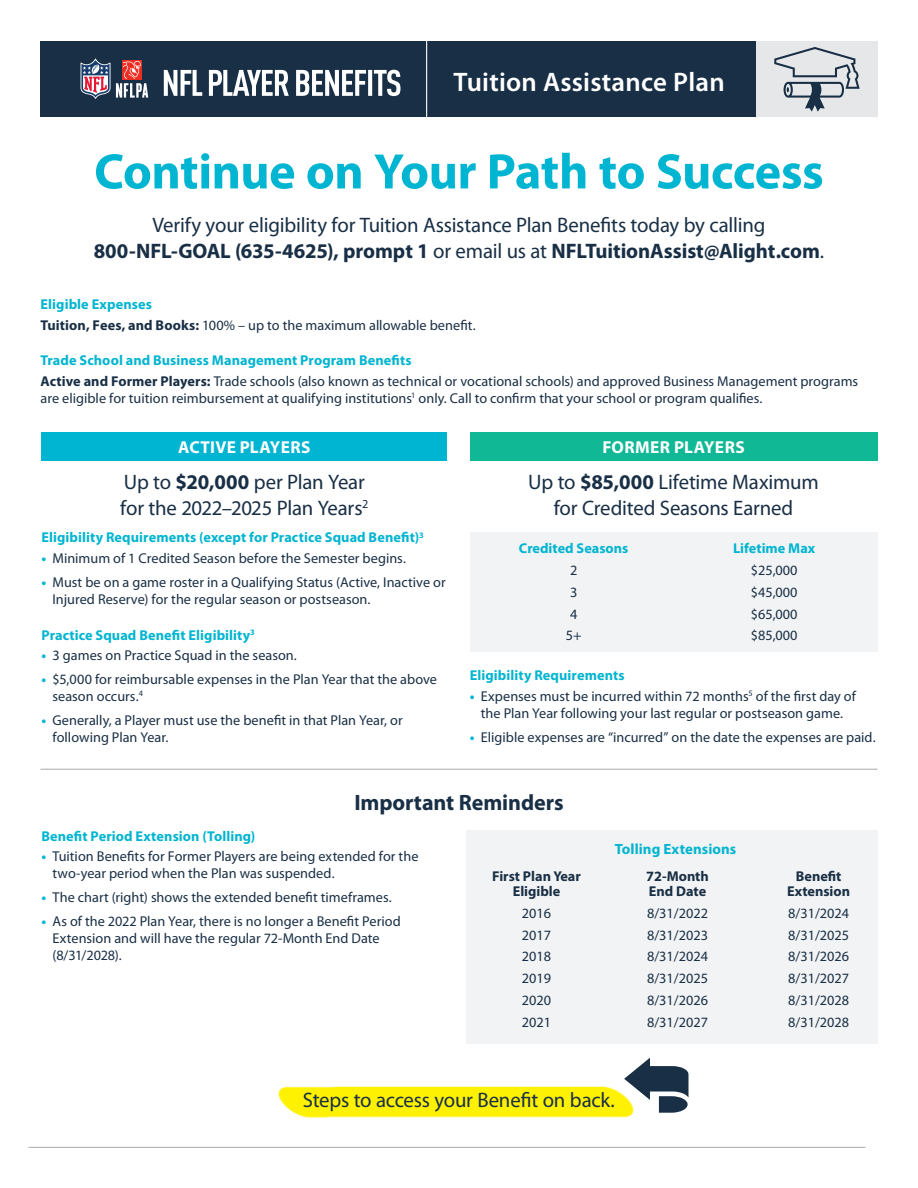
<style>
.page{position:relative;width:918px;height:1188px;background:#fff}
.page>*{position:absolute;margin:0;border:0;box-sizing:border-box;transform-origin:0 0}
.t1{font:700 50.25px "Myriad Pro";letter-spacing:-.01em;color:#00b5d1}
.t2{font:600 26.85px "Myriad Pro";letter-spacing:.01em;color:#fff}
.Bullet_-_first_level_-_blue{font:700 22.35px "Myriad Pro";letter-spacing:-.005em;color:#192f45}
.Bullet_-_first_level_-_blue-2{font:21px/25.5px "Myriad Pro";letter-spacing:-.01em;color:#192f45;text-align:center}
.Bullet_-_first_level_-_blue-3{font:700 17.4px "Myriad Pro";letter-spacing:.02em;color:#fff}
.Body{font:700 14.85px "Myriad Pro";letter-spacing:.005em;color:#00b5d1}
.Body-2{font:14.25px/17.1px "Myriad Pro";color:#192f45}
.Body-3{font:700 14.25px "Myriad Pro";letter-spacing:.005em;color:#00b5d1}
.t3{font:700 14.25px "Myriad Pro";color:#192f45}
.s1{font-weight:700}
.s2{font-weight:700;color:#00b5d1}
</style>
<div class="page">
<img style="left:278px;top:1086px;width:355px;height:32px">
<div style="left:40px;top:42px;width:732px;height:75px;background:#192f45"></div>
<svg style="left:81px;top:58px;width:67px;height:41px"></svg>
<svg style="left:164px;top:70px;width:236px;height:26px"></svg>
<hr style="left:426px;top:39px;width:1px;height:78px;background:#fff">
<div style="left:466px;top:830px;width:412px;height:214px;background:#f2f3f4"></div>
<hr style="left:40px;top:769px;width:838px;height:1px;background:#a8a9ad">
<hr style="left:28px;top:1147px;width:838px;height:1px;background:#a8a9ad">
<div style="left:41px;top:432px;width:406px;height:28px;background:#00b5d1"></div>
<div style="left:470px;top:532px;width:407px;height:119px;background:#f2f3f4"></div>
<div style="left:470px;top:432px;width:407px;height:28px;background:#10b896"></div>
<div style="left:756px;top:42px;width:122px;height:75px;background:#e6e7e9"></div>
<svg style="left:774px;top:47px;width:86px;height:65px"></svg>
<svg style="left:624px;top:1058px;width:64px;height:55px"></svg>
<p class="t2" style="left:454px;top:65px;width:273px">Tuition Assistance Plan</p>
<h1 class="t1" style="left:94px;top:139px;width:731px">Continue on Your Path to Success</h1>
<p class="Bullet_-_first_level_-_blue-2" style="left:94px;top:212px;width:732px">Verify your eligibility for Tuition Assistance Plan Benefits today by calling<br><span class="s1">800-NFL-GOAL (635-4625), prompt 1</span> or email us at <span class="s1">NFLTuitionAssist@Alight.com</span>.</p>
<p class="Body-3" style="left:40px;top:295px;width:113px">Eligible Expenses</p>
<p class="Body-2" style="left:40px;top:316px;width:437px"><span class="s1">Tuition, Fees, and Books:</span> 100% – up to the maximum allowable benefit.</p>
<p class="Body-3" style="left:40px;top:351px;width:373px">Trade School and Business Management Program Benefits</p>
<p class="Body-2" style="left:40px;top:372px;width:819px"><span class="s1">Active and Former Players:</span> Trade schools (also known as technical or vocational schools) and approved Business Management programs are eligible for tuition reimbursement at qualifying institutions<sup>1</sup> only. Call to confirm that your school or program qualifies.</p>
<p class="Bullet_-_first_level_-_blue-3" style="left:178px;top:435px;width:134px">ACTIVE PLAYERS</p>
<p class="Bullet_-_first_level_-_blue-3" style="left:602px;top:435px;width:144px">FORMER PLAYERS</p>
<p class="Bullet_-_first_level_-_blue-2" style="left:120px;top:469px;width:250px;text-align:left">Up to <span class="s1">$20,000</span> per Plan Year for the 2022–2025 Plan Years<sup>2</sup></p>
<p class="Bullet_-_first_level_-_blue-2" style="left:528px;top:469px;width:292px">Up to <span class="s1">$85,000</span> Lifetime Maximum for Credited Seasons Earned</p>
<p class="Body-3" style="left:519px;top:539px;width:111px">Credited Seasons</p>
<p class="Body-3" style="left:733px;top:539px;width:84px">Lifetime Max</p>
<p class="Body-2" style="left:570px;top:562px;width:9px">2</p>
<p class="Body-2" style="left:751px;top:562px;width:48px">$25,000</p>
<p class="Body-2" style="left:570px;top:583px;width:9px">3</p>
<p class="Body-2" style="left:751px;top:583px;width:48px">$45,000</p>
<p class="Body-2" style="left:570px;top:605px;width:9px">4</p>
<p class="Body-2" style="left:751px;top:605px;width:48px">$65,000</p>
<p class="Body-2" style="left:566px;top:627px;width:17px">5+</p>
<p class="Body-2" style="left:751px;top:627px;width:48px">$85,000</p>
<p class="Body-3" style="left:470px;top:666px;width:156px">Eligibility Requirements</p>
<p class="Body-2" style="left:470px;top:687px;width:388px;text-align:center"><span class="s2">•</span> Expenses must be incurred within 72 months<sup>5</sup> of the first day of the Plan Year following your last regular or postseason game.</p>
<p class="Body-2" style="left:470px;top:728px;width:407px"><span class="s2">•</span> Eligible expenses are “incurred” on the date the expenses are paid.</p>
<p class="Body-3" style="left:41px;top:528px;width:384px">Eligibility Requirements (except for Practice Squad Benefit)<sup>3</sup></p>
<p class="Body-2" style="left:41px;top:549px;width:366px"><span class="s2">•</span> Minimum of 1 Credited Season before the Semester begins.</p>
<p class="Body-2" style="left:53px;top:573px;width:395px;text-indent:-11px"><span class="s2">•</span> Must be on a game roster in a Qualifying Status (Active, Inactive or<br>Injured Reserve) for the regular season or postseason.</p>
<p class="Body-3" style="left:41px;top:625px;width:215px">Practice Squad Benefit Eligibility<sup>3</sup></p>
<p class="Body-2" style="left:41px;top:646px;width:257px"><span class="s2">•</span> 3 games on Practice Squad in the season.</p>
<p class="Body-2" style="left:53px;top:670px;width:386px;text-indent:-11px"><span class="s2">•</span> $5,000 for reimbursable expenses in the Plan Year that the above season occurs.<sup>4</sup></p>
<p class="Body-2" style="left:53px;top:711px;width:352px;text-indent:-11px"><span class="s2">•</span> Generally, a Player must use the benefit in that Plan Year, or following Plan Year.</p>
<p class="Bullet_-_first_level_-_blue" style="left:354px;top:788px;width:211px">Important Reminders</p>
<p class="Body-3" style="left:41px;top:827px;width:215px">Benefit Period Extension (Tolling)</p>
<p class="Body-2" style="left:53px;top:847px;width:367px;text-indent:-11px"><span class="s2">•</span> Tuition Benefits for Former Players are being extended for the two-year period when the Plan was suspended.</p>
<p class="Body-2" style="left:41px;top:888px;width:352px"><span class="s2">•</span> The chart (right) shows the extended benefit timeframes.</p>
<p class="Body-2" style="left:53px;top:912px;width:350px;text-indent:-11px"><span class="s2">•</span> As of the 2022 Plan Year, there is no longer a Benefit Period<br>Extension and will have the regular 72-Month End Date (8/31/2028).</p>
<p class="Body" style="left:615px;top:840px;width:123px">Tolling Extensions</p>
<p class="t3" style="left:492px;top:867px;width:90px">First Plan Year</p>
<p class="t3" style="left:646px;top:867px;width:64px">72-Month</p>
<p class="t3" style="left:796px;top:867px;width:47px">Benefit</p>
<p class="t3" style="left:513px;top:882px;width:49px">Eligible</p>
<p class="t3" style="left:649px;top:882px;width:59px">End Date</p>
<p class="t3" style="left:787px;top:882px;width:64px">Extension</p>
<p class="Body-2" style="left:522px;top:904px;width:31px">2016</p>
<p class="Body-2" style="left:647px;top:904px;width:62px">8/31/2022</p>
<p class="Body-2" style="left:788px;top:904px;width:62px">8/31/2024</p>
<p class="Body-2" style="left:522px;top:926px;width:31px">2017</p>
<p class="Body-2" style="left:647px;top:926px;width:62px">8/31/2023</p>
<p class="Body-2" style="left:788px;top:926px;width:62px">8/31/2025</p>
<p class="Body-2" style="left:522px;top:948px;width:31px">2018</p>
<p class="Body-2" style="left:647px;top:948px;width:62px">8/31/2024</p>
<p class="Body-2" style="left:788px;top:948px;width:62px">8/31/2026</p>
<p class="Body-2" style="left:522px;top:970px;width:31px">2019</p>
<p class="Body-2" style="left:647px;top:970px;width:62px">8/31/2025</p>
<p class="Body-2" style="left:788px;top:970px;width:62px">8/31/2027</p>
<p class="Body-2" style="left:522px;top:991px;width:31px">2020</p>
<p class="Body-2" style="left:647px;top:991px;width:62px">8/31/2026</p>
<p class="Body-2" style="left:788px;top:991px;width:62px">8/31/2028</p>
<p class="Body-2" style="left:522px;top:1013px;width:31px">2021</p>
<p class="Body-2" style="left:647px;top:1013px;width:62px">8/31/2027</p>
<p class="Body-2" style="left:788px;top:1013px;width:62px">8/31/2028</p>
<p class="Bullet_-_first_level_-_blue-2" style="left:303px;top:1086px;width:313px">Steps to access your Benefit on back.</p>
</div>
